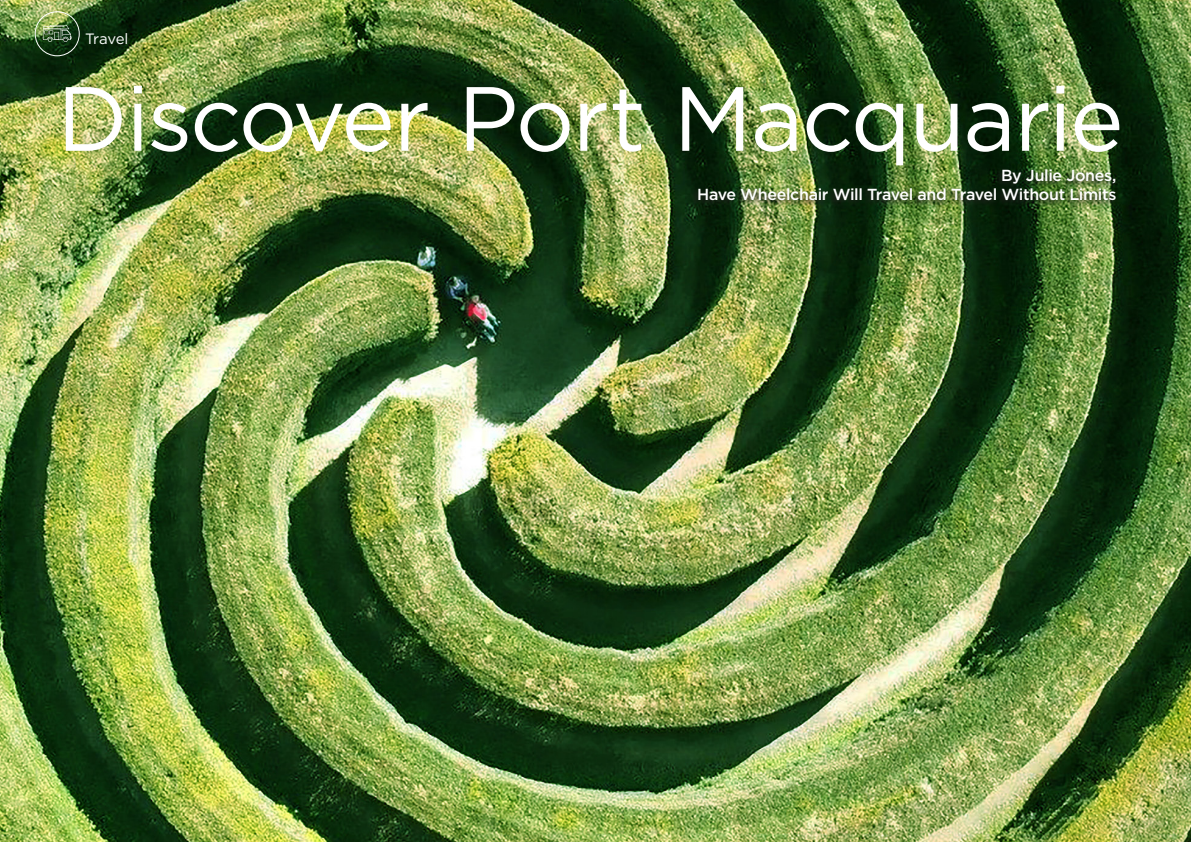
<style>
.page{position:relative;width:1191px;height:842px;background:#fff}
.page>*{position:absolute;margin:0;border:0;box-sizing:border-box;transform-origin:0 0}
.t1{font:91px "Gotham";letter-spacing:-.025em;color:#fff}
.t2{font:500 16px/19.2px "Gotham";letter-spacing:-.025em;color:#fff;text-align:right}
.t3{font:15px "Gotham";letter-spacing:-.03em;color:#fff}
</style>
<div class="page">
<img style="left:0;top:0;width:1191px;height:842px">
<img style="left:690px;top:167px;width:427px;height:41px">
<div style="left:35px;top:12px;width:44px;height:44px;border:1px solid #fff;border-radius:50%"></div>
<svg style="left:43px;top:25px;width:29px;height:17px"></svg>
<p class="t3" style="left:85px;top:29px;width:45px">Travel</p>
<p class="t1" style="left:57px;top:60px;width:1068px">Discover Port Macquarie</p>
<p class="t2" style="left:697px;top:165px;width:421px">By Julie Jones,<br>Have Wheelchair Will Travel and Travel Without Limits</p>
</div>
